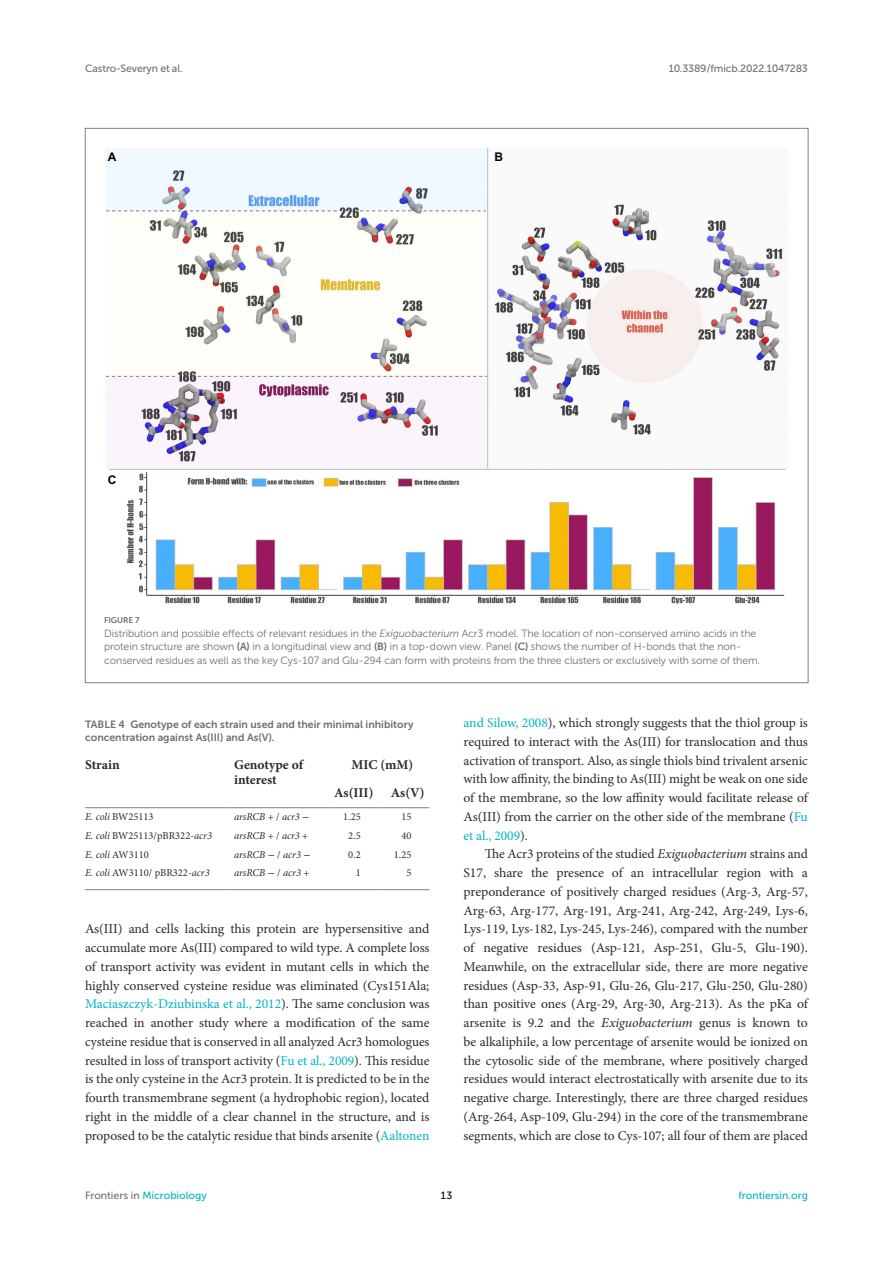
<style>
.page{position:relative;width:893px;height:1263px;background:#fff}
.page>*{position:absolute;margin:0;border:0;box-sizing:border-box;transform-origin:0 0}
.TEXT{font:13.5px/18.8px "Minion Pro";letter-spacing:-.005em;color:#2b2b2a;text-align:justify}
.TB_CH{font:700 13.5px/15px "Minion Pro";letter-spacing:-.005em;color:#2b2b2a}
.TB_STH{font:700 13.5px "Minion Pro";color:#2b2b2a}
.t1{font:700 12px "Arial";color:#000}
.FIG_LEG{font:10.5px/13.5px "Museo Sans 300";letter-spacing:-.01em;color:#706f70}
.TT{font:10.5px/13.5px "Museo Sans 700";color:#706f70}
.TB_TX{font:10.5px "Minion Pro";color:#2b2b2a}
.TB_TX-2{font:italic 10.5px "Minion Pro";letter-spacing:-.005em;color:#2b2b2a}
.t2{font:10.5px "Museo Sans 500";letter-spacing:-.015em;color:#706f70}
.t3{font:10.5px "Museo Sans 500";color:#00b4c4}
.t4{font:10.5px "Museo Sans 500";color:#000}
.FIG_HD{font:8.25px "Museo Sans 700";letter-spacing:-.01em;color:#706f70}
.s1{font-style:italic}
.s2{font-family:"Museo Sans 700"}
.s3{font-style:normal}
.s4{font-family:"STIX General";font-style:normal}
.s5{color:#00b4c4}
.s6{color:#706f70}
</style>
<div class="page">
<img style="left:105px;top:148px;width:681px;height:456px">
<hr style="left:331px;top:889px;width:50px;height:1px;background:#808285">
<hr style="left:230px;top:889px;width:101px;height:1px;background:#808285">
<hr style="left:381px;top:889px;width:48px;height:1px;background:#808285">
<hr style="left:85px;top:889px;width:145px;height:1px;background:#808285">
<hr style="left:230px;top:807px;width:101px;height:1px;background:#808285">
<hr style="left:85px;top:807px;width:145px;height:1px;background:#808285">
<hr style="left:381px;top:807px;width:48px;height:1px;background:#808285">
<hr style="left:331px;top:807px;width:50px;height:1px;background:#808285">
<p class="t2" style="left:85px;top:63px;width:99px">Castro-Severyn et al.</p>
<p class="t2" style="left:669px;top:63px;width:141px">10.3389/fmicb.2022.1047283</p>
<p class="t1" style="left:108px;top:148px;width:10px">A</p>
<p class="t1" style="left:108px;top:471px;width:10px">C</p>
<p class="t1" style="left:494px;top:148px;width:10px">B</p>
<p class="FIG_HD" style="left:104px;top:616px;width:37px">FIGURE 7</p>
<p class="FIG_LEG" style="left:104px;top:626px;width:658px">Distribution and possible effects of relevant residues in the <span class="s1">Exiguobacterium</span> Acr3 model. The location of non-conserved amino acids in the protein structure are shown <span class="s2">(A)</span> in a longitudinal view and <span class="s2">(B)</span> in a top-down view. Panel <span class="s2">(C)</span> shows the number of H-bonds that the non&shy;conserved residues as well as the key Cys-107 and Glu-294 can form with proteins from the three clusters or exclusively with some of them.</p>
<p class="TT" style="left:85px;top:717px;width:330px">TABLE 4 Genotype of each strain used and their minimal inhibitory concentration against As(III) and As(V).</p>
<p class="TB_CH" style="left:85px;top:757px;width:36px">Strain</p>
<p class="TB_CH" style="left:234px;top:757px;width:71px">Genotype of interest</p>
<p class="TB_STH" style="left:351px;top:755px;width:63px">MIC (mM)</p>
<p class="TB_CH" style="left:334px;top:785px;width:41px">As(III)</p>
<p class="TB_CH" style="left:391px;top:785px;width:35px">As(V)</p>
<p class="TB_TX" style="left:85px;top:809px;width:70px"><span class="s1">E. coli</span> BW25113</p>
<p class="TB_TX-2" style="left:234px;top:809px;width:77px">arsRCB <span class="s3">+ /</span> acr3 <span class="s4">−</span></p>
<p class="TB_TX" style="left:343px;top:809px;width:19px">1.25</p>
<p class="TB_TX" style="left:401px;top:809px;width:12px">15</p>
<p class="TB_TX" style="left:85px;top:828px;width:129px"><span class="s1">E. coli</span> BW25113/pBR322-<span class="s1">acr3</span></p>
<p class="TB_TX-2" style="left:234px;top:828px;width:76px">arsRCB <span class="s3">+ /</span> acr3 <span class="s3">+</span></p>
<p class="TB_TX" style="left:348px;top:828px;width:14px">2.5</p>
<p class="TB_TX" style="left:401px;top:828px;width:12px">40</p>
<p class="TB_TX-2" style="left:85px;top:847px;width:65px">E. coli <span class="s3">AW3110</span></p>
<p class="TB_TX-2" style="left:234px;top:847px;width:78px">arsRCB <span class="s4">−</span> <span class="s3">/</span> acr3 <span class="s4">−</span></p>
<p class="TB_TX" style="left:348px;top:847px;width:14px">0.2</p>
<p class="TB_TX" style="left:394px;top:847px;width:19px">1.25</p>
<p class="TB_TX" style="left:85px;top:866px;width:126px"><span class="s1">E. coli</span> AW3110/ pBR322-<span class="s1">acr3</span></p>
<p class="TB_TX-2" style="left:234px;top:866px;width:77px">arsRCB <span class="s4">−</span> <span class="s3">/</span> acr3 <span class="s3">+</span></p>
<p class="TB_TX" style="left:356px;top:866px;width:7px">1</p>
<p class="TB_TX" style="left:406px;top:866px;width:7px">5</p>
<p class="TEXT" style="left:85px;top:920px;width:346px">As(III) and cells lacking this protein are hypersensitive and accumulate more As(III) compared to wild type. A complete loss of transport activity was evident in mutant cells in which the highly conserved cysteine residue was eliminated (Cys151Ala; <span class="s5">Maciaszczyk-Dziubinska et al., 2012</span>). The same conclusion was reached in another study where a modification of the same cysteine residue that is conserved in all analyzed Acr3 homologues resulted in loss of transport activity (<span class="s5">Fu et al., 2009</span>). This residue is the only cysteine in the Acr3 protein. It is predicted to be in the fourth transmembrane segment (a hydrophobic region), located right in the middle of a clear channel in the structure, and is proposed to be the catalytic residue that binds arsenite (<span class="s5">Aaltonen</span></p>
<p class="TEXT" style="left:463px;top:713px;width:346px"><span class="s5">and Silow, 2008</span>), which strongly suggests that the thiol group is required to interact with the As(III) for translocation and thus activation of transport. Also, as single thiols bind trivalent arsenic with low affinity, the binding to As(III) might be weak on one side of the membrane, so the low affinity would facilitate release of As(III) from the carrier on the other side of the membrane (<span class="s5">Fu et al., 2009</span>).</p>
<p class="TEXT" style="left:463px;top:845px;width:346px;text-indent:21px">The Acr3 proteins of the studied <span class="s1">Exiguobacterium</span> strains and S17, share the presence of an intracellular region with a preponderance of positively charged residues (Arg-3, Arg-57, Arg-63, Arg-177, Arg-191, Arg-241, Arg-242, Arg-249, Lys-6, Lys-119, Lys-182, Lys-245, Lys-246), compared with the number of negative residues (Asp-121, Asp-251, Glu-5, Glu-190).<br>Meanwhile, on the extracellular side, there are more negative residues (Asp-33, Asp-91, Glu-26, Glu-217, Glu-250, Glu-280) than positive ones (Arg-29, Arg-30, Arg-213). As the pKa of arsenite is 9.2 and the <span class="s1">Exiguobacterium</span> genus is known to be alkaliphile, a low percentage of arsenite would be ionized on the cytosolic side of the membrane, where positively charged residues would interact electrostatically with arsenite due to its negative charge. Interestingly, there are three charged residues (Arg-264, Asp-109, Glu-294) in the core of the transmembrane segments, which are close to Cys-107; all four of them are placed</p>
<p class="t3" style="left:85px;top:1190px;width:123px"><span class="s6">Frontiers in</span> Microbiology</p>
<p class="t4" style="left:441px;top:1190px;width:13px">13</p>
<p class="t3" style="left:738px;top:1190px;width:71px">frontiersin.org</p>
</div>
